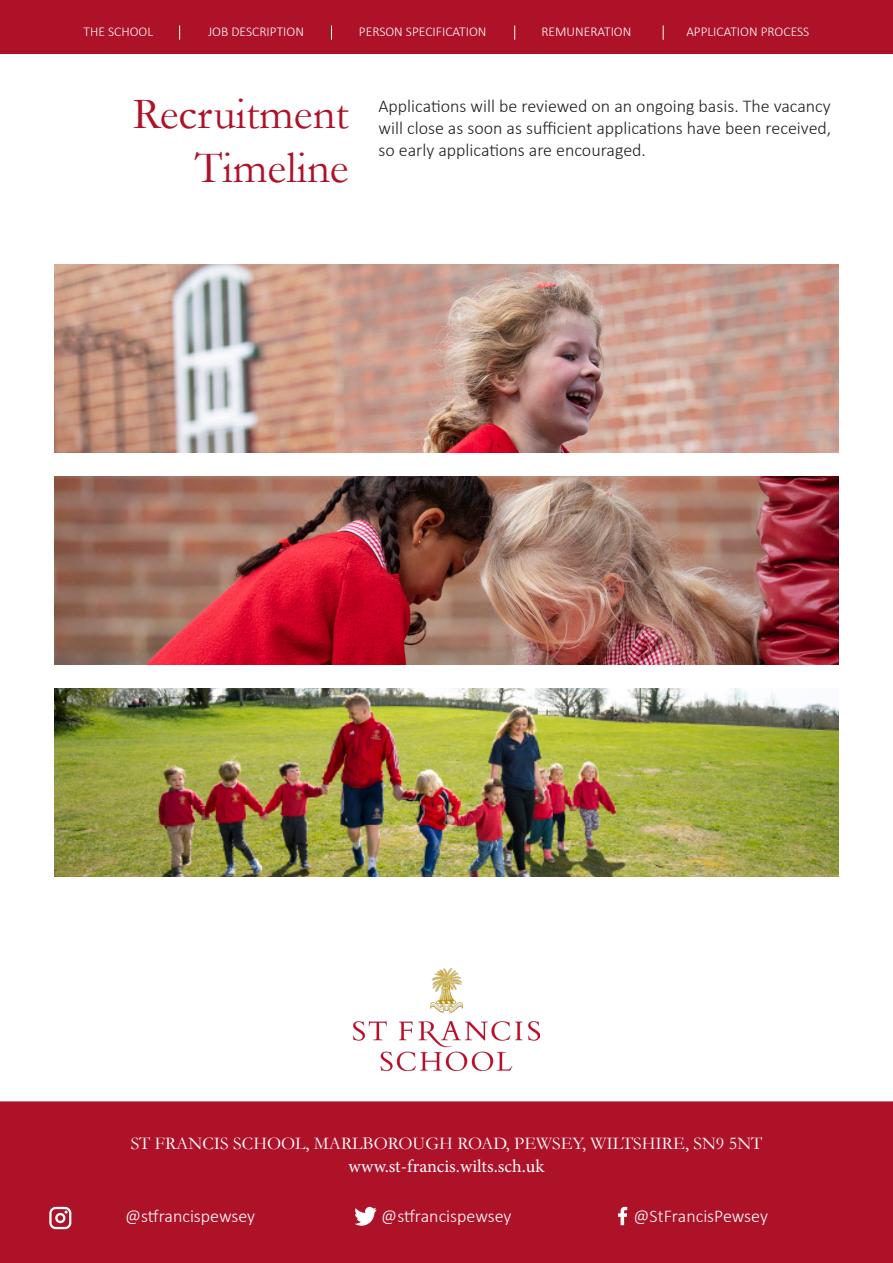
<style>
.page{position:relative;width:893px;height:1263px;background:#fff}
.page>*{position:absolute;margin:0;border:0;box-sizing:border-box;transform-origin:0 0}
.t1{font:45px "Garamond";color:#ae1229}
.t2{font:300 18px/21.6px "Calibri";color:#231f20;text-align:justify}
.t3{font:18px "Garamond";color:#fff}
.t4{font:300 18px "Calibri";color:#fff}
.t5{font:18px "Minion Pro";color:#fff}
.t6{font:300 13.5px "Calibri";color:#fff}
</style>
<div class="page">
<div style="left:1px;top:1px;width:891px;height:52px;background:#ae1229"></div>
<div style="left:0;top:0;width:893px;height:54px;border:2px solid #ae1229"></div>
<svg style="left:179px;top:26px;width:1px;height:14px"></svg>
<svg style="left:331px;top:26px;width:1px;height:14px"></svg>
<svg style="left:514px;top:26px;width:1px;height:14px"></svg>
<svg style="left:663px;top:26px;width:1px;height:14px"></svg>
<div style="left:1px;top:1102px;width:891px;height:160px;background:#ae1229"></div>
<div style="left:0;top:1101px;width:893px;height:162px;border:2px solid #ae1229"></div>
<img style="left:353px;top:968px;width:186px;height:103px">
<svg style="left:355px;top:1207px;width:22px;height:19px"></svg>
<svg style="left:49px;top:1207px;width:22px;height:22px"></svg>
<svg style="left:618px;top:1207px;width:9px;height:18px"></svg>
<img style="left:54px;top:265px;width:785px;height:188px">
<img style="left:54px;top:476px;width:785px;height:189px">
<img style="left:54px;top:688px;width:785px;height:188px">
<p class="t6" style="left:84px;top:23px;width:71px">THE SCHOOL</p>
<p class="t6" style="left:208px;top:23px;width:97px">JOB DESCRIPTION</p>
<p class="t6" style="left:359px;top:23px;width:129px">PERSON SPECIFICATION</p>
<p class="t6" style="left:541px;top:23px;width:92px">REMUNERATION</p>
<p class="t6" style="left:686px;top:23px;width:125px">APPLICATION PROCESS</p>
<p class="t1" style="left:133px;top:84px;width:217px">Recruitment</p>
<p class="t1" style="left:195px;top:138px;width:155px">Timeline</p>
<p class="t2" style="left:378px;top:95px;width:454px">Applications will be reviewed on an ongoing basis. The vacancy will close as soon as sufficient applications have been received, so early applications are encouraged.</p>
<p class="t3" style="left:131px;top:1131px;width:633px">ST FRANCIS SCHOOL, MARLBOROUGH ROAD, PEWSEY, WILTSHIRE, SN9 5NT</p>
<p class="t5" style="left:349px;top:1154px;width:197px">www.st-francis.wilts.sch.uk</p>
<p class="t4" style="left:125px;top:1205px;width:132px">@stfrancispewsey</p>
<p class="t4" style="left:381px;top:1205px;width:132px">@stfrancispewsey</p>
<p class="t4" style="left:634px;top:1205px;width:136px">@StFrancisPewsey</p>
</div>
